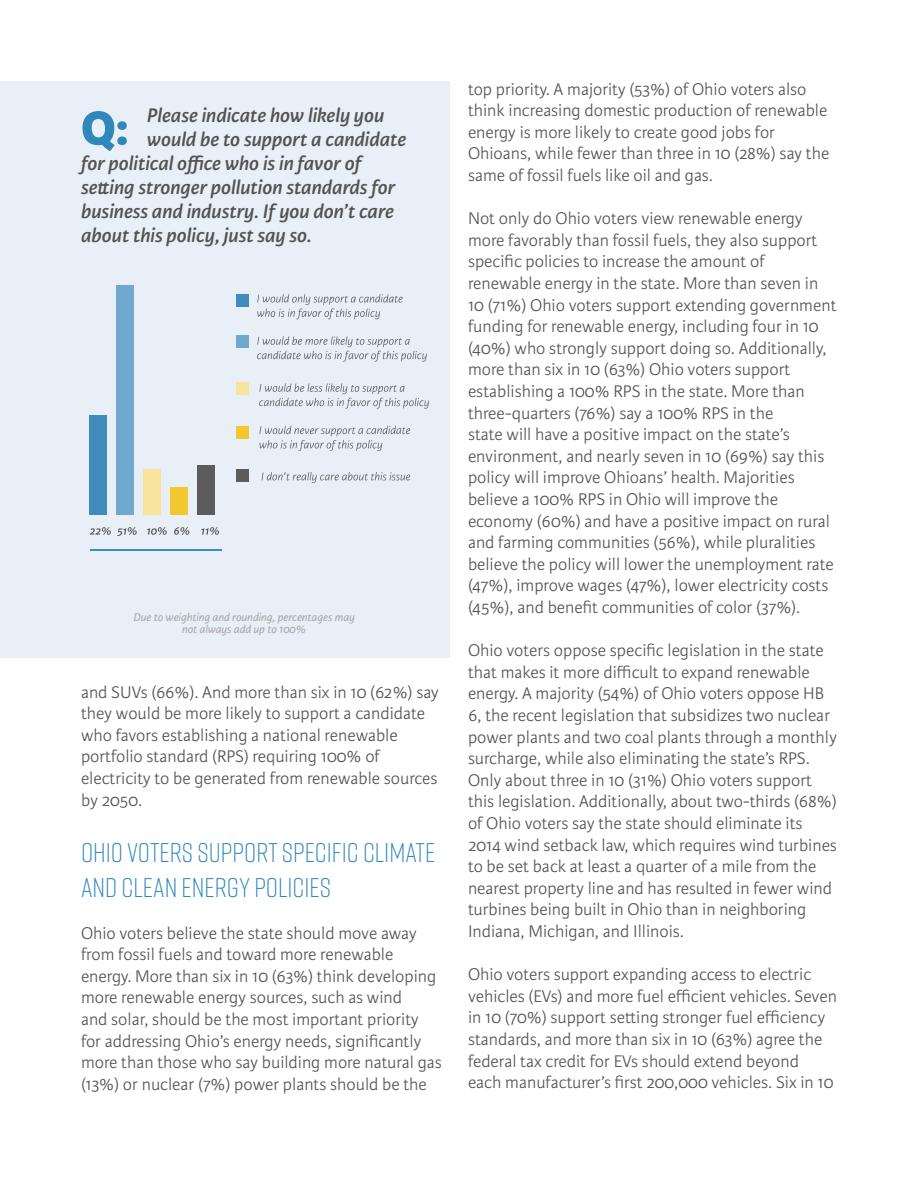
<style>
.page{position:relative;width:918px;height:1188px;background:#fff}
.page>*{position:absolute;margin:0;border:0;box-sizing:border-box;transform-origin:0 0}
.t1{font:800 50.4px "Karmina Sans";color:#3087bb}
.t2{font:300 27px/34.8px "Rift";color:#3087bb}
.Question_Copy{font:italic 600 21px "Karmina Sans";color:#535452}
.Body_Copy{font:300 18px/21.6px "Karmina Sans";color:#535452}
.Question_Copy-2{font:italic 12px/12px "Karmina Sans";color:#a9a6a5;text-align:center}
</style>
<div class="page">
<div style="left:0;top:81px;width:450px;height:577px;background:#e8eff7"></div>
<hr style="left:90px;top:550px;width:132px;height:1px;background:#408cbd">
<svg style="left:262px;top:472px;width:148px;height:11px"></svg>
<svg style="left:259px;top:426px;width:151px;height:25px"></svg>
<svg style="left:259px;top:383px;width:170px;height:26px"></svg>
<svg style="left:257px;top:336px;width:170px;height:26px"></svg>
<svg style="left:257px;top:294px;width:146px;height:25px"></svg>
<div style="left:237px;top:382px;width:12px;height:12px;background:#f7e399"></div>
<div style="left:237px;top:470px;width:12px;height:12px;background:#5c5c5c"></div>
<div style="left:237px;top:426px;width:12px;height:12px;background:#f2c730"></div>
<div style="left:237px;top:294px;width:12px;height:12px;background:#408cbd"></div>
<div style="left:237px;top:335px;width:12px;height:13px;background:#70a8cf"></div>
<svg style="left:90px;top:527px;width:21px;height:8px"></svg>
<svg style="left:117px;top:527px;width:20px;height:9px"></svg>
<svg style="left:147px;top:527px;width:20px;height:8px"></svg>
<svg style="left:174px;top:527px;width:15px;height:8px"></svg>
<svg style="left:201px;top:527px;width:18px;height:8px"></svg>
<div style="left:198px;top:465px;width:17px;height:50px;background:#5c5c5c"></div>
<div style="left:171px;top:488px;width:17px;height:27px;background:#f2c730"></div>
<div style="left:144px;top:470px;width:17px;height:45px;background:#f7e399"></div>
<div style="left:117px;top:285px;width:17px;height:230px;background:#70a8cf"></div>
<div style="left:90px;top:416px;width:17px;height:99px;background:#408cbd"></div>
<p class="Question_Copy" style="left:147px;top:104px;width:239px">Please indicate how likely you</p>
<p class="Question_Copy" style="left:147px;top:128px;width:261px">would be to support a candidate</p>
<p class="Question_Copy" style="left:81px;top:152px;width:282px">for political office who is in favor of</p>
<p class="Question_Copy" style="left:81px;top:176px;width:316px">setting stronger pollution standards for</p>
<p class="Question_Copy" style="left:81px;top:200px;width:314px">business and industry. If you don’t care</p>
<p class="Question_Copy" style="left:81px;top:224px;width:232px">about this policy, just say so.</p>
<p class="t1" style="left:81px;top:99px;width:49px">Q:</p>
<p class="Question_Copy-2" style="left:133px;top:611px;width:223px">Due to weighting and rounding, percentages may not always add up to 100%</p>
<p class="Body_Copy" style="left:81px;top:681px;width:359px">and SUVs (66%). And more than six in 10 (62%) say they would be more likely to support a candidate who favors establishing a national renewable portfolio standard (RPS) requiring 100% of electricity to be generated from renewable sources by 2050.</p>
<p class="t2" style="left:81px;top:834px;width:356px">OHIO VOTERS SUPPORT SPECIFIC CLIMATE<br>AND CLEAN ENERGY POLICIES</p>
<p class="Body_Copy" style="left:81px;top:922px;width:362px">Ohio voters believe the state should move away from fossil fuels and toward more renewable energy. More than six in 10 (63%) think developing more renewable energy sources, such as wind<br>and solar, should be the most important priority for addressing Ohio’s energy needs, significantly more than those who say building more natural gas (13%) or nuclear (7%) power plants should be the</p>
<p class="Body_Copy" style="left:468px;top:78px;width:363px">top priority. A majority (53%) of Ohio voters also think increasing domestic production of renewable energy is more likely to create good jobs for Ohioans, while fewer than three in 10 (28%) say the same of fossil fuels like oil and gas.</p>
<p class="Body_Copy" style="left:468px;top:208px;width:370px">Not only do Ohio voters view renewable energy more favorably than fossil fuels, they also support specific policies to increase the amount of renewable energy in the state. More than seven in 10 (71%) Ohio voters support extending government funding for renewable energy, including four in 10 (40%) who strongly support doing so. Additionally, more than six in 10 (63%) Ohio voters support establishing a 100% RPS in the state. More than three-quarters (76%) say a 100% RPS in the<br>state will have a positive impact on the state’s environment, and nearly seven in 10 (69%) say this policy will improve Ohioans’ health. Majorities believe a 100% RPS in Ohio will improve the economy (60%) and have a positive impact on rural and farming communities (56%), while pluralities believe the policy will lower the unemployment rate (47%), improve wages (47%), lower electricity costs (45%), and benefit communities of color (37%).</p>
<p class="Body_Copy" style="left:468px;top:640px;width:371px">Ohio voters oppose specific legislation in the state that makes it more difficult to expand renewable energy. A majority (54%) of Ohio voters oppose HB 6, the recent legislation that subsidizes two nuclear power plants and two coal plants through a monthly surcharge, while also eliminating the state’s RPS.<br>Only about three in 10 (31%) Ohio voters support this legislation. Additionally, about two-thirds (68%) of Ohio voters say the state should eliminate its 2014 wind setback law, which requires wind turbines to be set back at least a quarter of a mile from the nearest property line and has resulted in fewer wind turbines being built in Ohio than in neighboring Indiana, Michigan, and Illinois.</p>
<p class="Body_Copy" style="left:468px;top:964px;width:370px">Ohio voters support expanding access to electric vehicles (EVs) and more fuel efficient vehicles. Seven in 10 (70%) support setting stronger fuel efficiency standards, and more than six in 10 (63%) agree the federal tax credit for EVs should extend beyond<br>each manufacturer’s first 200,000 vehicles. Six in 10</p>
</div>
